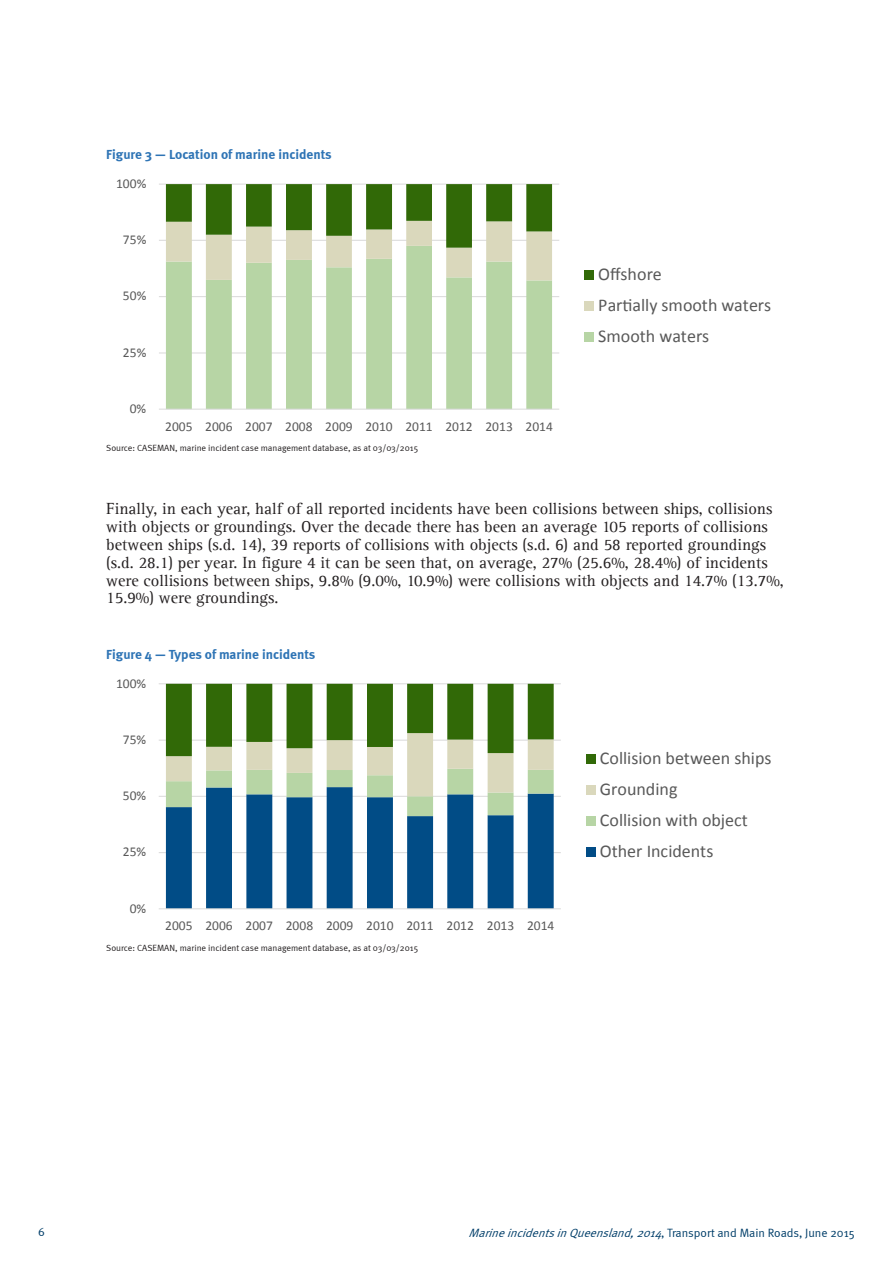
<style>
.page{position:relative;width:893px;height:1263px;background:#fff}
.page>*{position:absolute;margin:0;border:0;box-sizing:border-box;transform-origin:0 0}
.t1{font:18px/30.8px "Calibri";color:#595959}
.t2{font:16.5px/17.9px "Agfa Rotis Serif";color:#231f20}
.t3{font:13.5px "Calibri";color:#595959}
.Intro_Paragraph__9pt{font:700 13.5px "Meta";color:#2e74b5}
.t4{font:italic 12px "Meta Normal";color:#003e69}
.t5{font:12px "Meta Normal";color:#003e69}
.Intro_Paragraph__9pt-2{font:9px "Meta Normal";color:#231f20}
.s1{font-style:normal}
</style>
<div class="page">
<hr style="left:159px;top:184px;width:400px;height:1px;background:#d9d9d9">
<hr style="left:159px;top:240px;width:400px;height:1px;background:#d9d9d9">
<hr style="left:159px;top:296px;width:400px;height:1px;background:#d9d9d9">
<hr style="left:159px;top:353px;width:400px;height:1px;background:#d9d9d9">
<svg style="left:166px;top:280px;width:386px;height:129px;fill:#b7d5a5"></svg>
<svg style="left:166px;top:184px;width:386px;height:96px"></svg>
<hr style="left:159px;top:409px;width:400px;height:1px;background:#d9d9d9">
<div style="left:584px;top:270px;width:10px;height:10px;background:#316907"></div>
<div style="left:584px;top:301px;width:10px;height:10px;background:#dad8bc"></div>
<div style="left:584px;top:332px;width:10px;height:9px;background:#b7d5a5"></div>
<hr style="left:159px;top:683px;width:402px;height:1px;background:#d9d9d9">
<hr style="left:159px;top:740px;width:402px;height:1px;background:#d9d9d9">
<hr style="left:159px;top:796px;width:402px;height:1px;background:#d9d9d9">
<hr style="left:159px;top:852px;width:402px;height:1px;background:#d9d9d9">
<svg style="left:166px;top:816px;width:388px;height:92px;fill:#014c86"></svg>
<svg style="left:166px;top:684px;width:388px;height:132px"></svg>
<hr style="left:159px;top:908px;width:402px;height:1px;background:#d9d9d9">
<div style="left:586px;top:754px;width:10px;height:10px;background:#316907"></div>
<div style="left:586px;top:785px;width:10px;height:10px;background:#dad8bc"></div>
<div style="left:586px;top:816px;width:10px;height:10px;background:#b7d5a5"></div>
<div style="left:586px;top:847px;width:10px;height:10px;background:#014c86"></div>
<p class="Intro_Paragraph__9pt" style="left:106px;top:147px;width:227px">Figure 3 — Location of marine incidents</p>
<p class="t3" style="left:116px;top:175px;width:32px">100%</p>
<p class="t3" style="left:123px;top:231px;width:25px">75%</p>
<p class="t3" style="left:123px;top:287px;width:25px">50%</p>
<p class="t3" style="left:123px;top:344px;width:25px">25%</p>
<p class="t3" style="left:130px;top:400px;width:18px">0%</p>
<p class="t3" style="left:165px;top:417px;width:389px">2005 2006 2007 2008 2009 2010 2011 2012 2013 2014</p>
<p class="Intro_Paragraph__9pt-2" style="left:106px;top:443px;width:313px">Source: CASEMAN, marine incident case management database, as at 03/03/2015</p>
<p class="t1" style="left:598px;top:259px;width:174px">Offshore<br>Partially smooth waters<br>Smooth waters</p>
<p class="t2" style="left:106px;top:500px;width:679px">Finally, in each year, half of all reported incidents have been collisions between ships, collisions with objects or groundings. Over the decade there has been an average 105 reports of collisions between ships (s.d. 14), 39 reports of collisions with objects (s.d. 6) and 58 reported groundings (s.d. 28.1) per year. In figure 4 it can be seen that, on average, 27% (25.6%, 28.4%) of incidents were collisions between ships, 9.8% (9.0%, 10.9%) were collisions with objects and 14.7% (13.7%, 15.9%) were groundings.</p>
<p class="Intro_Paragraph__9pt" style="left:106px;top:646px;width:211px">Figure 4 — Types of marine incidents</p>
<p class="t3" style="left:116px;top:675px;width:32px">100%</p>
<p class="t3" style="left:123px;top:731px;width:25px">75%</p>
<p class="t3" style="left:123px;top:787px;width:25px">50%</p>
<p class="t3" style="left:123px;top:843px;width:25px">25%</p>
<p class="t3" style="left:130px;top:900px;width:18px">0%</p>
<p class="t3" style="left:165px;top:917px;width:391px">2005 2006 2007 2008 2009 2010 2011 2012 2013 2014</p>
<p class="Intro_Paragraph__9pt-2" style="left:106px;top:943px;width:313px">Source: CASEMAN, marine incident case management database, as at 03/03/2015</p>
<p class="t1" style="left:600px;top:743px;width:173px">Collision between ships<br>Grounding<br>Collision with object<br>Other Incidents</p>
<p class="t5" style="left:38px;top:1225px;width:8px">6</p>
<p class="t4" style="left:469px;top:1226px;width:388px">MarineincidentsinQueensland,2014<span class="s1">, T r a n s p o r t a n d M a i n R o a d s , J u n e 2 0 1 5</span></p>
</div>
